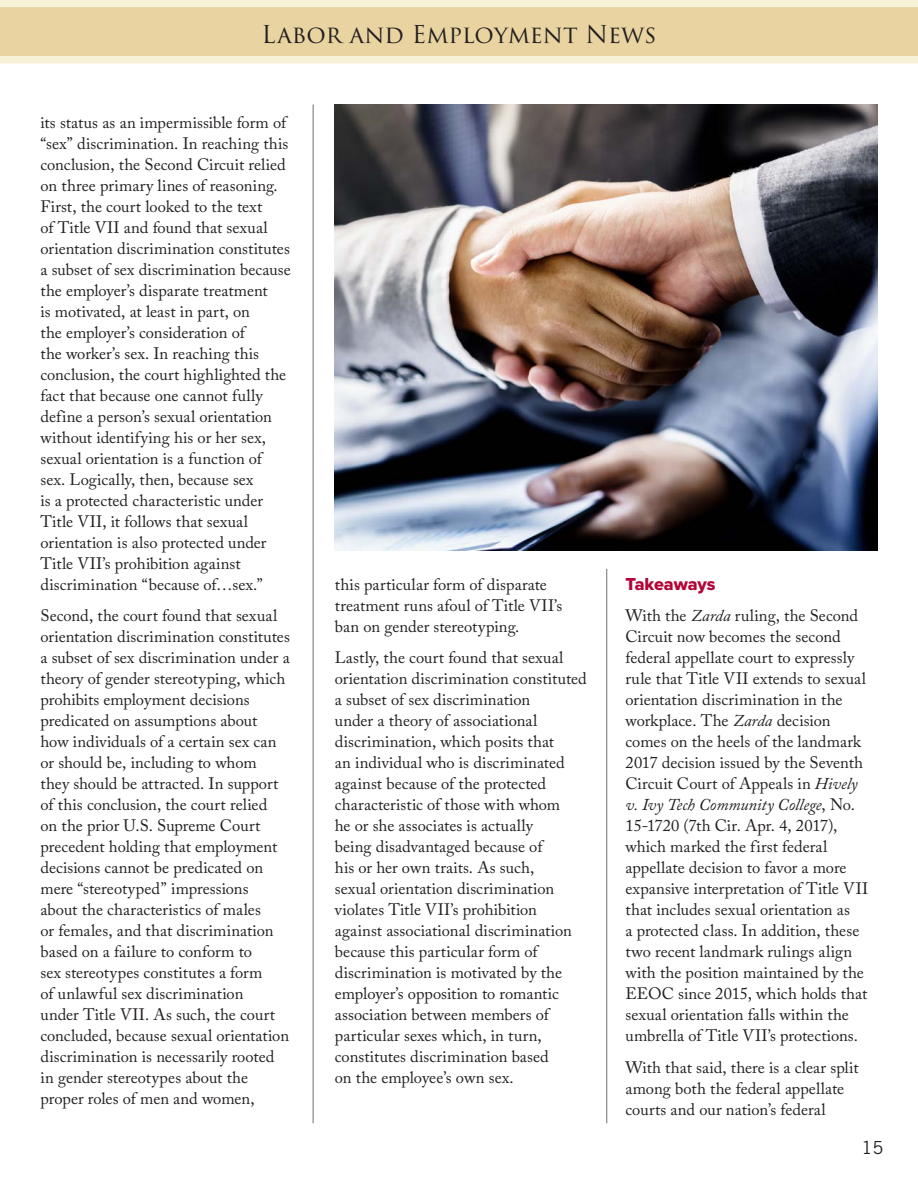
<style>
.page{position:relative;width:918px;height:1188px;background:#fff}
.page>*{position:absolute;margin:0;border:0;box-sizing:border-box;transform-origin:0 0}
.Chron_order{font:24px "Trajan Pro 3";color:#231f20}
.t1{font:18px "Proxima Nova Extrabld";letter-spacing:-.01em;color:#b30437}
.t2{font:18px "Trade Gothic";color:#231f20}
.t3{font:16.5px/21px "Adobe Caslon Pro";color:#231f20}
.s1{font-style:italic}
</style>
<div class="page">
<svg style="left:0;top:0;width:918px;height:63px;background:#ebd9ad"></svg>
<hr style="left:313px;top:105px;width:1px;height:1018px;background:#6c6d70">
<hr style="left:606px;top:569px;width:1px;height:554px;background:#6c6d70">
<img style="left:335px;top:105px;width:543px;height:445px">
<p class="Chron_order" style="left:262px;top:18px;width:396px">Labor and Employment News</p>
<p class="t3" style="left:40px;top:111px;width:252px">its status as an impermissible form of “sex” discrimination. In reaching this conclusion, the Second Circuit relied on three primary lines of reasoning.<br>First, the court looked to the text<br>of Title VII and found that sexual orientation discrimination constitutes a subset of sex discrimination because the employer’s disparate treatment<br>is motivated, at least in part, on<br>the employer’s consideration of<br>the worker’s sex. In reaching this conclusion, the court highlighted the fact that because one cannot fully define a person’s sexual orientation without identifying his or her sex, sexual orientation is a function of sex. Logically, then, because sex<br>is a protected characteristic under Title VII, it follows that sexual orientation is also protected under Title VII’s prohibition against discrimination “because of…sex.”</p>
<p class="t3" style="left:40px;top:605px;width:251px">Second, the court found that sexual orientation discrimination constitutes a subset of sex discrimination under a theory of gender stereotyping, which prohibits employment decisions predicated on assumptions about<br>how individuals of a certain sex can or should be, including to whom<br>they should be attracted. In support of this conclusion, the court relied<br>on the prior U.S. Supreme Court precedent holding that employment decisions cannot be predicated on mere “stereotyped” impressions<br>about the characteristics of males<br>or females, and that discrimination based on a failure to conform to<br>sex stereotypes constitutes a form<br>of unlawful sex discrimination<br>under Title VII. As such, the court concluded, because sexual orientation discrimination is necessarily rooted in gender stereotypes about the proper roles of men and women,</p>
<p class="t3" style="left:335px;top:574px;width:229px">this particular form of disparate treatment runs afoul of Title VII’s ban on gender stereotyping.</p>
<p class="t3" style="left:335px;top:647px;width:253px">Lastly, the court found that sexual orientation discrimination constituted a subset of sex discrimination<br>under a theory of associational discrimination, which posits that<br>an individual who is discriminated against because of the protected characteristic of those with whom<br>he or she associates is actually<br>being disadvantaged because of<br>his or her own traits. As such,<br>sexual orientation discrimination violates Title VII’s prohibition against associational discrimination because this particular form of discrimination is motivated by the employer’s opposition to romantic association between members of particular sexes which, in turn, constitutes discrimination based<br>on the employee’s own sex.</p>
<p class="t1" style="left:626px;top:570px;width:91px">Takeaways</p>
<p class="t3" style="left:626px;top:605px;width:244px">With the <span class="s1">Zarda</span> ruling, the Second Circuit now becomes the second federal appellate court to expressly rule that Title VII extends to sexual orientation discrimination in the workplace. The <span class="s1">Zarda</span> decision comes on the heels of the landmark 2017 decision issued by the Seventh Circuit Court of Appeals in <span class="s1">Hively v. Ivy Tech Community College</span>, No.<br>15-1720 (7th Cir. Apr. 4, 2017), which marked the first federal appellate decision to favor a more expansive interpretation of Title VII that includes sexual orientation as<br>a protected class. In addition, these two recent landmark rulings align with the position maintained by the EEOC since 2015, which holds that sexual orientation falls within the umbrella of Title VII’s protections.</p>
<p class="t3" style="left:626px;top:1056px;width:235px">With that said, there is a clear split among both the federal appellate courts and our nation’s federal</p>
<p class="t2" style="left:862px;top:1137px;width:23px">15</p>
</div>
